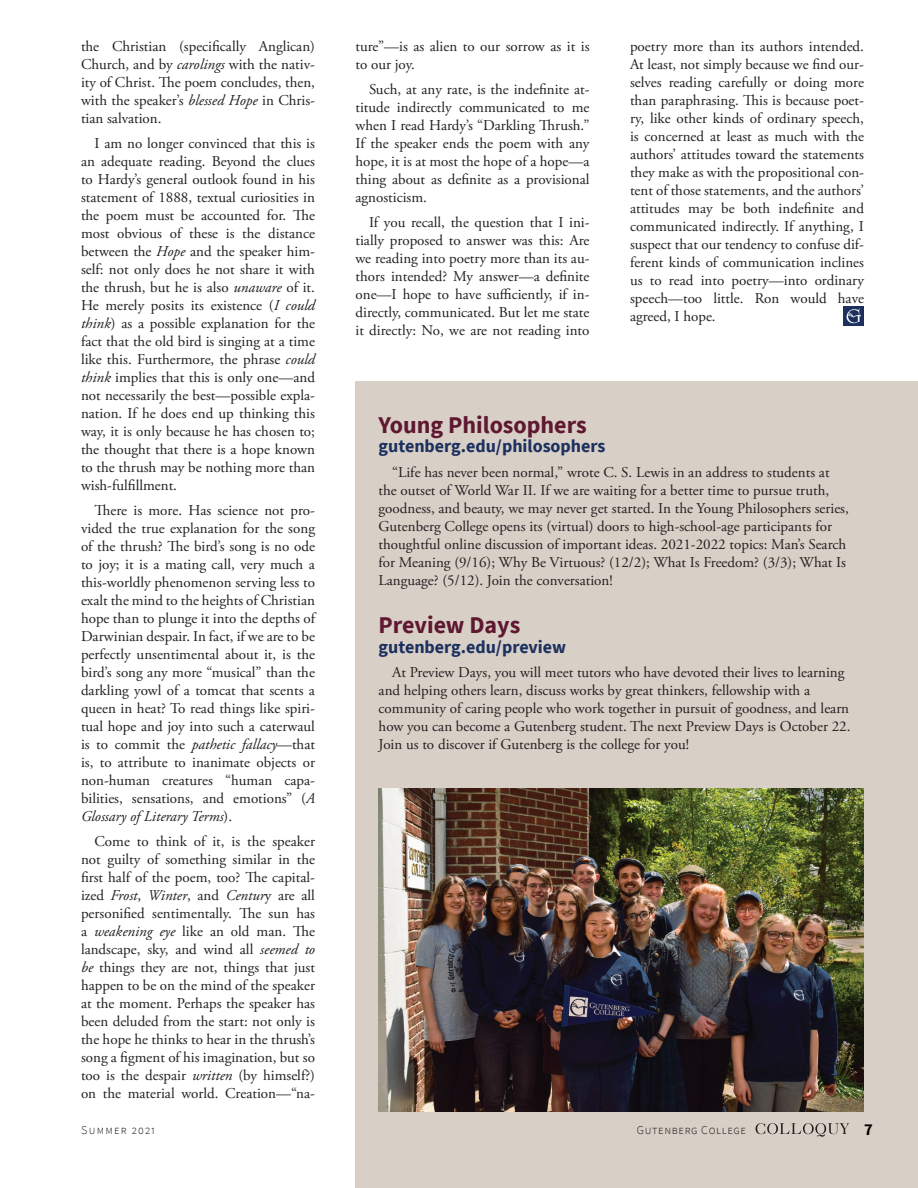
<style>
.page{position:relative;width:918px;height:1188px;background:#fff}
.page>*{position:absolute;margin:0;border:0;box-sizing:border-box;transform-origin:0 0}
.t1{font:700 24px "Source Sans Pro";color:#5e1830}
.t2{font:700 18px "Source Sans Pro";color:#1c305f}
.t3{font:700 16.5px "Source Sans Pro";color:#000}
.t4{font:15px/18px "Adobe Garamond Pro";color:#231f20;text-align:justify}
.t5{font:300 12px "Source Sans Pro";letter-spacing:.1em;color:#231f20}
.s1{font-style:italic}
</style>
<div class="page">
<div style="left:356px;top:381px;width:562px;height:807px;background:#d8cfc6"></div>
<img style="left:379px;top:788px;width:485px;height:324px">
<img style="left:844px;top:306px;width:19px;height:19px">
<svg style="left:756px;top:1123px;width:93px;height:14px"></svg>
<p class="t4" style="left:81px;top:38px;width:236px">the Christian (specifically Anglican)<br>Church, and by <span class="s1">carolings</span> with the nativ&shy;ity of Christ. The poem concludes, then, with the speaker’s <span class="s1">blessed Hope</span> in Chris&shy;tian salvation.</p>
<p class="t4" style="left:81px;top:135px;width:236px;text-indent:14px">I am no longer convinced that this is an adequate reading. Beyond the clues to Hardy’s general outlook found in his statement of 1888, textual curiosities in the poem must be accounted for. The most obvious of these is the distance between the <span class="s1">Hope</span> and the speaker him&shy;self: not only does he not share it with the thrush, but he is also <span class="s1">unaware</span> of it.<br>He merely posits its existence (<span class="s1">I could think</span>) as a possible explanation for the fact that the old bird is singing at a time like this. Furthermore, the phrase <span class="s1">could think</span> implies that this is only one—and not necessarily the best—possible expla&shy;nation. If he does end up thinking this way, it is only because he has chosen to; the thought that there is a hope known to the thrush may be nothing more than wish-fulfillment.</p>
<p class="t4" style="left:81px;top:502px;width:236px;text-indent:14px">There is more. Has science not pro&shy;vided the true explanation for the song of the thrush? The bird’s song is no ode to joy; it is a mating call, very much a this-worldly phenomenon serving less to exalt the mind to the heights of Christian hope than to plunge it into the depths of Darwinian despair. In fact, if we are to be perfectly unsentimental about it, is the bird’s song any more “musical” than the darkling yowl of a tomcat that scents a queen in heat? To read things like spiri&shy;tual hope and joy into such a caterwaul is to commit the <span class="s1">pathetic fallacy</span>—that is, to attribute to inanimate objects or non-human creatures “human capa&shy;bilities, sensations, and emotions” (<span class="s1">A Glossary of Literary Terms</span>).</p>
<p class="t4" style="left:81px;top:832px;width:236px;text-indent:14px">Come to think of it, is the speaker not guilty of something similar in the first half of the poem, too? The capital&shy;ized <span class="s1">Frost</span>, <span class="s1">Winter</span>, and <span class="s1">Centur</span>y are all personified sentimentally. The sun has a <span class="s1">weakening eye</span> like an old man. The landscape, sky, and wind all <span class="s1">seemed to be</span> things they are not, things that just happen to be on the mind of the speaker at the moment. Perhaps the speaker has been deluded from the start: not only is the hope he thinks to hear in the thrush’s song a figment of his imagination, but so too is the despair <span class="s1">written</span> (by himself?) on the material world. Creation—“na-</p>
<p class="t4" style="left:356px;top:38px;width:236px">ture”—is as alien to our sorrow as it is to our joy.</p>
<p class="t4" style="left:356px;top:81px;width:236px;text-indent:14px">Such, at any rate, is the indefinite at&shy;titude indirectly communicated to me when I read Hardy’s “Darkling Thrush.” If the speaker ends the poem with any hope, it is at most the hope of a hope—a thing about as definite as a provisional agnosticism.</p>
<p class="t4" style="left:356px;top:214px;width:236px;text-indent:14px">If you recall, the question that I ini&shy;tially proposed to answer was this: Are we reading into poetry more than its au&shy;thors intended? My answer—a definite one—I hope to have sufficiently, if in&shy;directly, communicated. But let me state it directly: No, we are not reading into</p>
<p class="t4" style="left:630px;top:38px;width:236px">poetry more than its authors intended.<br>At least, not simply because we find our&shy;selves reading carefully or doing more than paraphrasing. This is because poet&shy;ry, like other kinds of ordinary speech, is concerned at least as much with the authors’ attitudes toward the statements they make as with the propositional con&shy;tent of those statements, and the authors’ attitudes may be both indefinite and communicated indirectly. If anything, I suspect that our tendency to confuse dif&shy;ferent kinds of communication inclines us to read into poetry—into ordinary speech—too little. Ron would have agreed, I hope.</p>
<h1 class="t1" style="left:379px;top:409px;width:210px">Young Philosophers</h1>
<p class="t2" style="left:379px;top:434px;width:228px">gutenberg.edu/philosophers</p>
<p class="t4" style="left:379px;top:464px;width:472px;text-align:left;text-indent:14px">“Life has never been normal,” wrote C. S. Lewis in an address to students at the outset of World War II. If we are waiting for a better time to pursue truth, goodness, and beauty, we may never get started. In the Young Philosophers series, Gutenberg College opens its (virtual) doors to high-school-age participants for thoughtful online discussion of important ideas. 2021-2022 topics: Man’s Search for Meaning (9/16); Why Be Virtuous? (12/2); What Is Freedom? (3/3); What Is Language? (5/12). Join the conversation!</p>
<h1 class="t1" style="left:379px;top:609px;width:143px">Preview Days</h1>
<p class="t2" style="left:379px;top:634px;width:189px">gutenberg.edu/preview</p>
<p class="t4" style="left:379px;top:664px;width:473px;text-align:left;text-indent:14px">At Preview Days, you will meet tutors who have devoted their lives to learning and helping others learn, discuss works by great thinkers, fellowship with a community of caring people who work together in pursuit of goodness, and learn how you can become a Gutenberg student. The next Preview Days is October 22.<br>Join us to discover if Gutenberg is the college for you!</p>
<p class="t5" style="left:81px;top:1123px;width:76px">Summer 2021</p>
<p class="t5" style="left:637px;top:1122px;width:111px">Gutenberg College</p>
<p class="t3" style="left:864px;top:1118px;width:10px">7</p>
</div>
